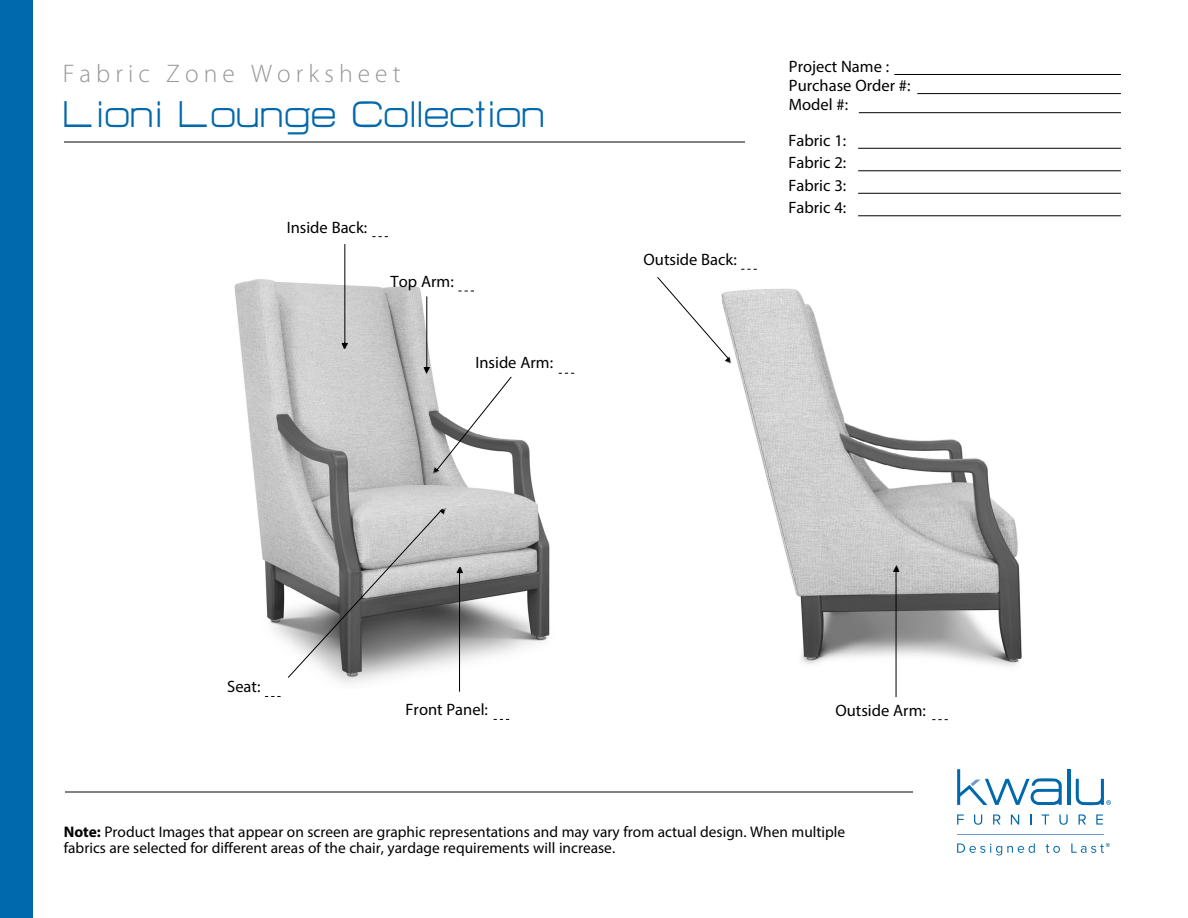
<style>
.page{position:relative;width:1188px;height:918px;background:#fff}
.page>*{position:absolute;margin:0;border:0;box-sizing:border-box;transform-origin:0 0}
.t1{font:45.6px "HURTMOLD";color:#0068ac}
.t2{font:300 25.5px "Myriad Pro";letter-spacing:.2em;color:#95979a}
.t3{font:16.5px/22.5px "Myriad Pro";color:#000}
.t4{font:15.3px/16.5px "Myriad Pro";color:#000}
.s1{font-weight:700}
</style>
<div class="page">
<div style="left:0;top:0;width:32px;height:918px;background:#0068ac"></div>
<hr style="left:65px;top:791px;width:847px;height:2px;background:#818285">
<hr style="left:957px;top:834px;width:147px;height:1px;background:#729bc7">
<hr style="left:1067px;top:769px;width:3px;height:36px;background:#0068ac">
<svg style="left:1076px;top:779px;width:35px;height:26px"></svg>
<svg style="left:957px;top:769px;width:105px;height:36px"></svg>
<svg style="left:957px;top:814px;width:7px;height:11px"></svg>
<svg style="left:974px;top:814px;width:8px;height:11px"></svg>
<svg style="left:993px;top:814px;width:7px;height:11px"></svg>
<svg style="left:1011px;top:814px;width:8px;height:11px"></svg>
<svg style="left:1042px;top:814px;width:7px;height:11px"></svg>
<svg style="left:1059px;top:814px;width:9px;height:11px"></svg>
<svg style="left:1079px;top:814px;width:7px;height:11px"></svg>
<svg style="left:1096px;top:814px;width:7px;height:11px"></svg>
<svg style="left:957px;top:843px;width:78px;height:12px"></svg>
<svg style="left:1046px;top:844px;width:14px;height:9px"></svg>
<svg style="left:1071px;top:843px;width:39px;height:10px"></svg>
<hr style="left:858px;top:193px;width:263px;height:1px;background:#000">
<hr style="left:858px;top:215px;width:263px;height:1px;background:#000">
<hr style="left:859px;top:112px;width:262px;height:1px;background:#000">
<hr style="left:917px;top:93px;width:204px;height:1px;background:#000">
<hr style="left:894px;top:74px;width:227px;height:1px;background:#000">
<hr style="left:858px;top:148px;width:263px;height:1px;background:#000">
<hr style="left:858px;top:170px;width:263px;height:1px;background:#000">
<img style="left:729px;top:288px;width:293px;height:385px">
<img style="left:234px;top:266px;width:334px;height:417px">
<img style="left:841px;top:565px;width:107px;height:6px">
<img style="left:725px;top:322px;width:49px;height:74px">
<img style="left:393px;top:437px;width:43px;height:71px">
<svg style="left:436px;top:376px;width:76px;height:95px"></svg>
<hr style="left:896px;top:571px;width:1px;height:126px;background:#000">
<svg style="left:657px;top:277px;width:72px;height:83px"></svg>
<img style="left:399px;top:469px;width:84px;height:78px">
<svg style="left:287px;top:508px;width:157px;height:171px;background:#a0a0a0"></svg>
<hr style="left:65px;top:141px;width:680px;height:2px;background:#818285">
<svg style="left:372px;top:236px;width:16px;height:1px"></svg>
<svg style="left:265px;top:696px;width:16px;height:1px"></svg>
<svg style="left:741px;top:269px;width:16px;height:1px"></svg>
<svg style="left:932px;top:719px;width:16px;height:1px"></svg>
<img style="left:404px;top:567px;width:107px;height:6px">
<hr style="left:459px;top:572px;width:1px;height:120px;background:#000">
<svg style="left:559px;top:373px;width:15px;height:1px"></svg>
<img style="left:375px;top:368px;width:107px;height:6px">
<hr style="left:426px;top:296px;width:1px;height:73px;background:#000">
<svg style="left:458px;top:291px;width:16px;height:1px"></svg>
<img style="left:293px;top:343px;width:107px;height:6px">
<hr style="left:344px;top:244px;width:1px;height:100px;background:#000">
<h2 class="t2" style="left:63px;top:59px;width:339px">Fabric Zone Worksheet</h2>
<h1 class="t1" style="left:65px;top:90px;width:484px">Lioni Lounge Collection</h1>
<p class="t3" style="left:287px;top:216px;width:82px">Inside Back:</p>
<p class="t3" style="left:391px;top:270px;width:65px">Top Arm:</p>
<p class="t3" style="left:476px;top:351px;width:79px">Inside Arm:</p>
<p class="t3" style="left:644px;top:248px;width:95px">Outside Back:</p>
<p class="t3" style="left:789px;top:55px;width:102px">Project Name :</p>
<p class="t3" style="left:789px;top:74px;width:123px">Purchase Order #:</p>
<p class="t3" style="left:789px;top:93px;width:61px">Model #:</p>
<p class="t3" style="left:788px;top:129px;width:59px">Fabric 1:<br>Fabric 2:</p>
<p class="t3" style="left:788px;top:174px;width:59px">Fabric 3:<br>Fabric 4:</p>
<p class="t3" style="left:227px;top:675px;width:35px">Seat:</p>
<p class="t3" style="left:406px;top:698px;width:84px">Front Panel:</p>
<p class="t3" style="left:836px;top:699px;width:92px">Outside Arm:</p>
<p class="t4" style="left:64px;top:823px;width:783px"><span class="s1">Note:</span> Product Images that appear on screen are graphic representations and may vary from actual design. When multiple fabrics are selected for different areas of the chair, yardage requirements will increase.</p>
</div>
